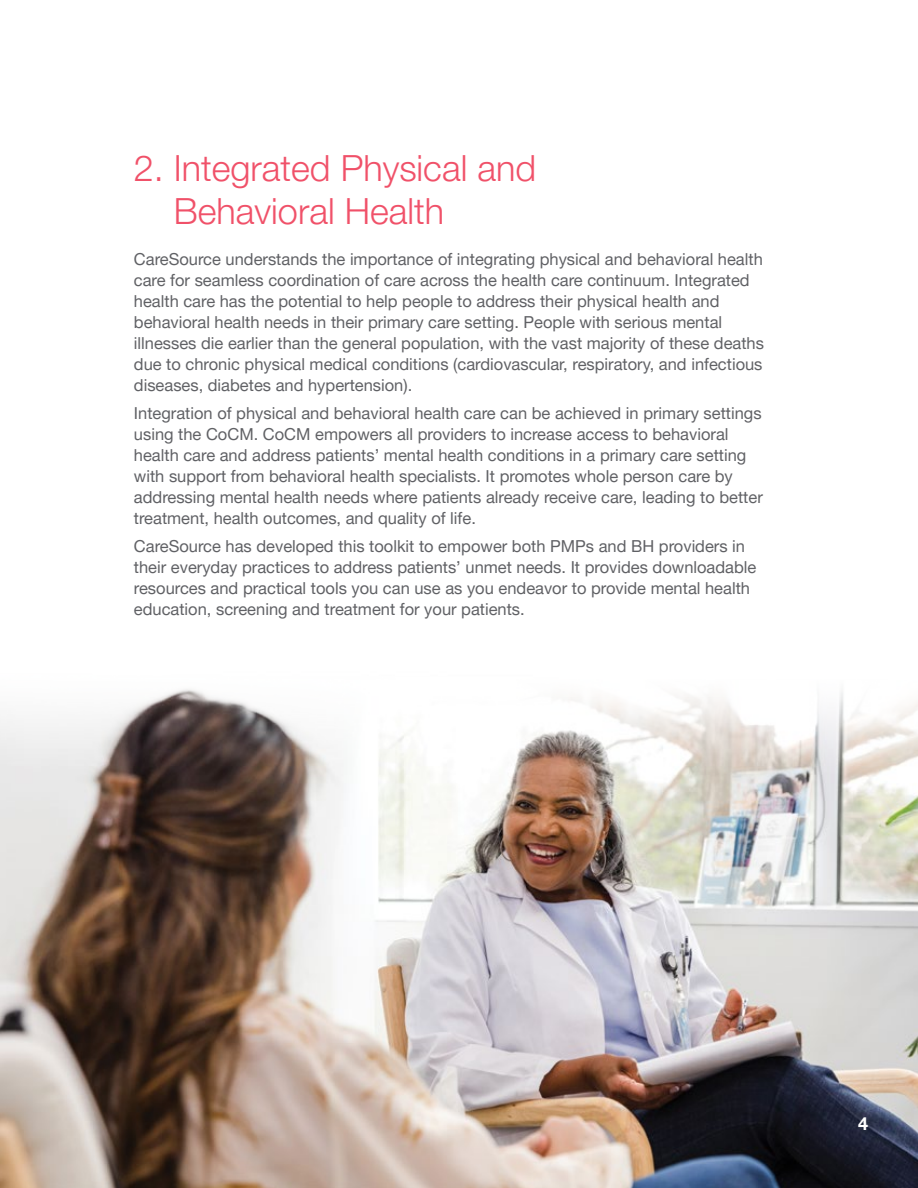
<style>
.page{position:relative;width:918px;height:1188px;background:#fff}
.page>*{position:absolute;margin:0;border:0;box-sizing:border-box;transform-origin:0 0}
.t1{font:300 36px/43.2px "Helvetica Neue LT Pro";color:#f05169}
.t2{font:700 18px "Helvetica Neue LT Pro";color:#fff}
.t3{font:16.5px/21px "Helvetica Neue LT Pro";color:#606165}
</style>
<div class="page">
<img style="left:0;top:689px;width:918px;height:499px">
<h1 class="t1" style="left:174px;top:146px;width:364px;text-indent:-40px">2. Integrated Physical and<br>Behavioral Health</h1>
<p class="t3" style="left:134px;top:249px;width:632px">CareSource understands the importance of integrating physical and behavioral health care for seamless coordination of care across the health care continuum. Integrated health care has the potential to help people to address their physical health and behavioral health needs in their primary care setting. People with serious mental illnesses die earlier than the general population, with the vast majority of these deaths due to chronic physical medical conditions (cardiovascular, respiratory, and infectious diseases, diabetes and hypertension).</p>
<p class="t3" style="left:134px;top:402px;width:630px">Integration of physical and behavioral health care can be achieved in primary settings using the CoCM. CoCM empowers all providers to increase access to behavioral health care and address patients’ mental health conditions in a primary care setting with support from behavioral health specialists. It promotes whole person care by addressing mental health needs where patients already receive care, leading to better treatment, health outcomes, and quality of life.</p>
<p class="t3" style="left:134px;top:535px;width:624px">CareSource has developed this toolkit to empower both PMPs and BH providers in their everyday practices to address patients’ unmet needs. It provides downloadable resources and practical tools you can use as you endeavor to provide mental health education, screening and treatment for your patients.</p>
<p class="t2" style="left:858px;top:1112px;width:12px">4</p>
</div>
